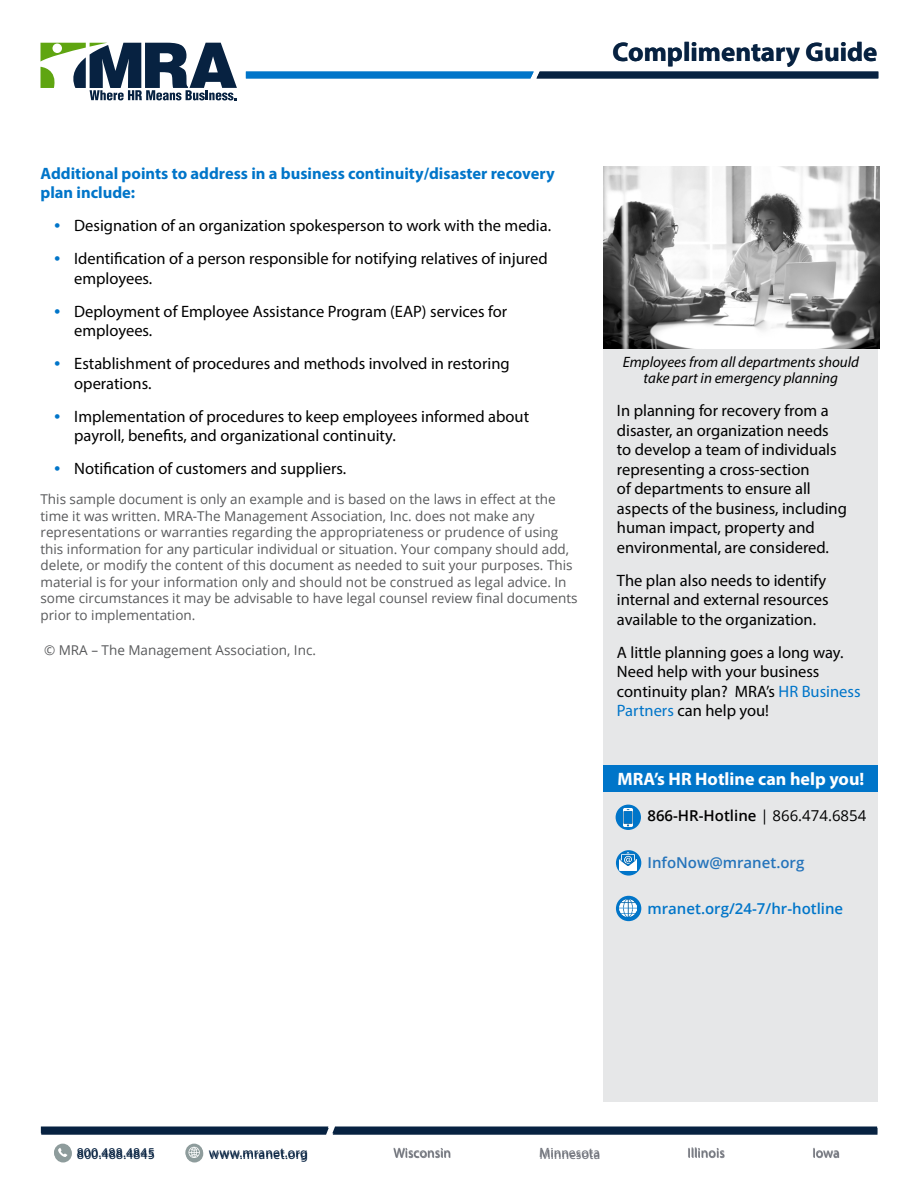
<style>
.page{position:relative;width:918px;height:1188px;background:#fff}
.page>*{position:absolute;margin:0;border:0;box-sizing:border-box;transform-origin:0 0}
.t1{font:700 27px "Myriad Pro";color:#072241}
.t2{font:700 18px "Myriad Pro";color:#fff}
.t3{font:16.5px/19.5px "Myriad Pro";color:#000}
.t4{font:700 16.5px/19.5px "Myriad Pro";color:#0075c9}
.t5{font:italic 15px/16.5px "Myriad Pro";color:#000;text-align:center}
.t6{font:600 15px "Open Sans";color:#000}
.t7{font:600 15px "Open Sans";color:#0075c9}
.t8{font:600 15px "Open Sans";color:#2574bb}
.t9{font:13.5px/16.5px "Open Sans";color:#58595b}
.t10{font:13.5px "Myriad Pro";letter-spacing:.01em;color:#71747c}
.t11{font:13.5px "Myriad Pro";letter-spacing:.02em;color:#072241}
.s1{font-family:"Adobe Garamond Pro";color:#0075c9}
.s2{color:#0075c9}
.s3{font-weight:400}
</style>
<div class="page">
<svg style="left:186px;top:1145px;width:17px;height:18px"></svg>
<svg style="left:54px;top:1145px;width:18px;height:18px"></svg>
<svg style="left:41px;top:43px;width:196px;height:57px"></svg>
<svg style="left:246px;top:72px;width:632px;height:6px;background:#064980"></svg>
<svg style="left:41px;top:1126px;width:837px;height:9px;background:#1e3652"></svg>
<div style="left:185px;top:1144px;width:18px;height:17px;background:#8e9c9c;border-radius:50%"></div>
<svg style="left:189px;top:1147px;width:11px;height:11px"></svg>
<div style="left:54px;top:1144px;width:18px;height:17px;background:#8e9c9c;border-radius:50%"></div>
<svg style="left:58px;top:1148px;width:10px;height:9px"></svg>
<div style="left:603px;top:166px;width:275px;height:936px;background:#e6e7e8"></div>
<div style="left:603px;top:765px;width:275px;height:27px;background:#0075c9"></div>
<svg style="left:616px;top:850px;width:25px;height:26px"></svg>
<div style="left:616px;top:896px;width:25px;height:25px;background:#0075c9;border-radius:50%"></div>
<div style="left:616px;top:805px;width:25px;height:25px;background:#0075c9;border-radius:50%"></div>
<img style="left:624px;top:809px;width:9px;height:17px">
<img style="left:620px;top:853px;width:17px;height:17px">
<img style="left:620px;top:900px;width:17px;height:17px">
<img style="left:603px;top:166px;width:277px;height:183px">
<h1 class="t1" style="left:613px;top:34px;width:266px">Complimentary Guide</h1>
<p class="t4" style="left:41px;top:163px;width:516px">Additional points to address in a business continuity/disaster recovery plan include:</p>
<p class="t3" style="left:54px;top:216px;width:499px"><span class="s1">•</span> Designation of an organization spokesperson to work with the media.</p>
<p class="t3" style="left:74px;top:249px;width:475px;text-indent:-20px"><span class="s1">•</span> Identification of a person responsible for notifying relatives of injured employees.</p>
<p class="t3" style="left:74px;top:301px;width:434px;text-indent:-20px"><span class="s1">•</span> Deployment of Employee Assistance Program (EAP) services for employees.</p>
<p class="t3" style="left:74px;top:354px;width:437px;text-indent:-20px"><span class="s1">•</span> Establishment of procedures and methods involved in restoring operations.</p>
<p class="t3" style="left:74px;top:406px;width:456px;text-indent:-20px"><span class="s1">•</span> Implementation of procedures to keep employees informed about payroll, benefits, and organizational continuity.</p>
<p class="t3" style="left:54px;top:459px;width:294px"><span class="s1">•</span> Notification of customers and suppliers.</p>
<p class="t9" style="left:40px;top:491px;width:539px">This sample document is only an example and is based on the laws in effect at the time it was written. MRA-The Management Association, Inc. does not make any representations or warranties regarding the appropriateness or prudence of using this information for any particular individual or situation. Your company should add, delete, or modify the content of this document as needed to suit your purposes. This material is for your information only and should not be construed as legal advice. In some circumstances it may be advisable to have legal counsel review final documents prior to implementation.</p>
<p class="t9" style="left:44px;top:641px;width:274px">© MRA – The Management Association, Inc.</p>
<p class="t5" style="left:623px;top:353px;width:238px">Employees from all departments should take part in emergency planning</p>
<p class="t3" style="left:617px;top:401px;width:232px">In planning for recovery from a disaster, an organization needs to develop a team of individuals representing a cross-section<br>of departments to ensure all aspects of the business, including human impact, property and environmental, are considered.</p>
<p class="t3" style="left:617px;top:570px;width:213px">The plan also needs to identify internal and external resources available to the organization.</p>
<p class="t3" style="left:617px;top:642px;width:245px">A little planning goes a long way.<br>Need help with your business continuity plan? MRA’s <span class="s2">HR Business<br>Partners</span> can help you!</p>
<p class="t2" style="left:617px;top:767px;width:248px">MRA’s HR Hotline can help you!</p>
<p class="t6" style="left:647px;top:805px;width:220px">866-HR-Hotline <span class="s3">| 866.474.6854</span></p>
<p class="t8" style="left:647px;top:852px;width:159px">InfoNow@mranet.org</p>
<p class="t7" style="left:647px;top:898px;width:197px">mranet.org/24-7/hr-hotline</p>
<p class="t11" style="left:77px;top:1145px;width:79px">800.488.4845</p>
<p class="t11" style="left:209px;top:1145px;width:100px">www.mranet.org</p>
<p class="t10" style="left:393px;top:1144px;width:59px">Wisconsin</p>
<p class="t10" style="left:539px;top:1145px;width:62px">Minnesota</p>
<p class="t10" style="left:687px;top:1144px;width:39px">Illinois</p>
<p class="t10" style="left:812px;top:1144px;width:29px">Iowa</p>
</div>
